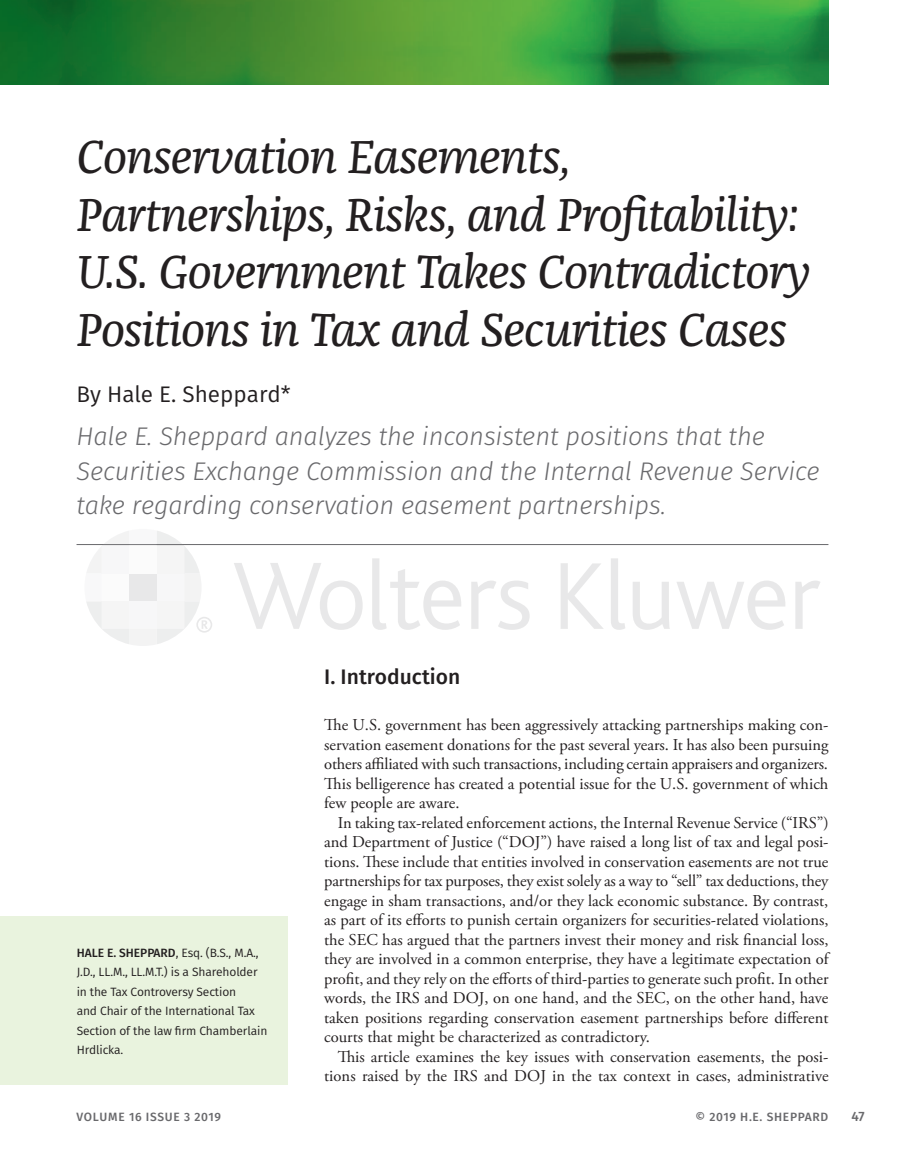
<style>
.page{position:relative;width:905px;height:1175px;background:#fff}
.page>*{position:absolute;margin:0;border:0;box-sizing:border-box;transform-origin:0 0}
.t1{font:italic 48px/57.8px "Franziska Pro";letter-spacing:-.02em;color:#231f20}
.t2{font:italic 300 25.5px/34.5px "Fira Sans";letter-spacing:-.005em;color:#69696c}
.t3{font:22.5px "Fira Sans";color:#231f20}
.t4{font:500 21px "Fira Sans";color:#231f20}
.t5{font:16.5px/19.5px "Adobe Garamond Pro";color:#231f20;text-align:justify}
.t6{font:500 13.5px "Fira Sans";color:#69696c}
.t7{font:12px/19.5px "Fira Sans";letter-spacing:-.01em;color:#231f20}
.t8{font:500 12px "Fira Sans";letter-spacing:.06em;color:#69696c}
.s1{font-weight:500}
</style>
<div class="page">
<img style="left:0;top:0;width:828px;height:85px">
<hr style="left:76px;top:544px;width:752px;height:1px;background:#69696c">
<div style="left:0;top:916px;width:288px;height:168px;background:#e9f3de"></div>
<svg style="left:234px;top:563px;width:128px;height:67px"></svg>
<svg style="left:372px;top:558px;width:89px;height:72px"></svg>
<svg style="left:795px;top:581px;width:25px;height:48px"></svg>
<svg style="left:471px;top:581px;width:58px;height:49px"></svg>
<svg style="left:561px;top:563px;width:42px;height:66px"></svg>
<svg style="left:611px;top:558px;width:14px;height:72px"></svg>
<svg style="left:633px;top:582px;width:37px;height:48px"></svg>
<svg style="left:677px;top:581px;width:108px;height:49px"></svg>
<svg style="left:86px;top:531px;width:126px;height:115px"></svg>
<h1 class="t1" style="left:76px;top:127px;width:735px">Conservation Easements, Partnerships, Risks, and Profitability:<br>U.S. Government Takes Contradictory Positions in Tax and Securities Cases</h1>
<h3 class="t3" style="left:76px;top:377px;width:216px">By Hale E. Sheppard*</h3>
<h2 class="t2" style="left:76px;top:419px;width:744px">Hale E. Sheppard analyzes the inconsistent positions that the<br>Securities Exchange Commission and the Internal Revenue Service take regarding conservation easement partnerships.</h2>
<p class="t7" style="left:77px;top:942px;width:192px"><span class="s1">HALE E. SHEPPARD</span>, Esq. (B.S., M.A.,<br>J.D., LL.M., LL.M.T.) is a Shareholder in the Tax Controversy Section<br>and Chair of the International Tax<br>Section of the law firm Chamberlain<br>Hrdlicka.</p>
<p class="t4" style="left:324px;top:659px;width:138px">I. Introduction</p>
<p class="t5" style="left:324px;top:715px;width:506px">The U.S. government has been aggressively attacking partnerships making con&shy;servation easement donations for the past several years. It has also been pursuing others affiliated with such transactions, including certain appraisers and organizers.<br>This belligerence has created a potential issue for the U.S. government of which few people are aware.</p>
<p class="t5" style="left:324px;top:813px;width:506px;text-indent:13px">In taking tax-related enforcement actions, the Internal Revenue Service (“IRS”) and Department of Justice (“DOJ”) have raised a long list of tax and legal posi&shy;tions. These include that entities involved in conservation easements are not true partnerships for tax purposes, they exist solely as a way to “sell” tax deductions, they engage in sham transactions, and/or they lack economic substance. By contrast, as part of its efforts to punish certain organizers for securities-related violations, the SEC has argued that the partners invest their money and risk financial loss, they are involved in a common enterprise, they have a legitimate expectation of profit, and they rely on the efforts of third-parties to generate such profit. In other words, the IRS and DOJ, on one hand, and the SEC, on the other hand, have taken positions regarding conservation easement partnerships before different courts that might be characterized as contradictory.</p>
<p class="t5" style="left:324px;top:1047px;width:506px;text-align:right">This article examines the key issues with conservation easements, the posi&shy;tions raised by the IRS and DOJ in the tax context in cases, administrative</p>
<p class="t8" style="left:77px;top:1107px;width:146px">VOLUME 16 ISSUE 3 2019</p>
<p class="t8" style="left:695px;top:1107px;width:134px">© 2019 H.E. SHEPPARD</p>
<p class="t6" style="left:851px;top:1105px;width:15px">47</p>
</div>
